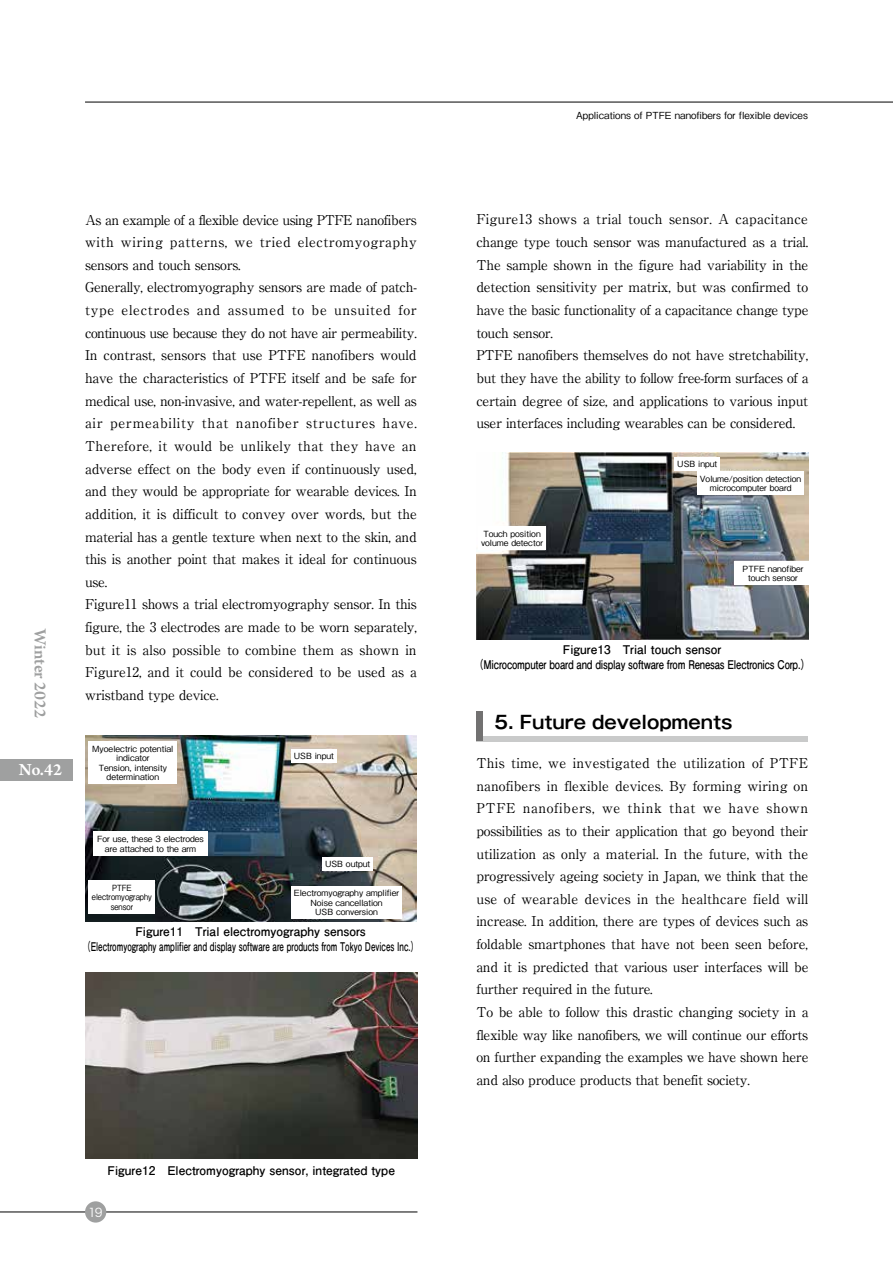
<style>
.page{position:relative;width:893px;height:1263px;background:#fff}
.page>*{position:absolute;margin:0;border:0;box-sizing:border-box;transform-origin:0 0}
.t1{font:700 18px "Gothic MB101 Pro De";color:#000}
.t2{font:600 18px "Arno Pro";color:#9fa0a0}
.t3{font:600 18px "Arno Pro";color:#fff}
.t4{font:13.5px/22.6px "Ryumin Pro";letter-spacing:-.02em;color:#000}
.t5{font:700 12px/14.9px "Futo Go B101 Pro";color:#000;text-align:center}
.t6{font:700 12px/14.9px "Futo Go B101 Pro";letter-spacing:-.02em;color:#000;text-align:center}
.t7{font:12px "Hira Kaku Pro W3";color:#fff}
.t8{font:500 9.75px "Gothic BBB Pro";color:#000}
.t9{font:500 8.55px/9.6px "Gothic BBB Pro";color:#000;text-align:center}
.t10{font:500 8.55px/9.6px "Gothic BBB Pro";color:#000;text-align:center;scale:.88 1}
</style>
<div class="page">
<div style="left:476px;top:736px;width:332px;height:5px;background:#c9caca"></div>
<div style="left:476px;top:711px;width:7px;height:30px;background:#727171"></div>
<img style="left:86px;top:972px;width:331px;height:187px">
<img style="left:85px;top:735px;width:332px;height:186px">
<div style="left:291px;top:749px;width:45px;height:14px;background:#fff"></div>
<div style="left:89px;top:742px;width:88px;height:42px;background:#fff"></div>
<div style="left:322px;top:857px;width:51px;height:14px;background:#fff"></div>
<div style="left:291px;top:886px;width:111px;height:33px;background:#fff"></div>
<div style="left:89px;top:880px;width:66px;height:33px;background:#fff"></div>
<div style="left:93px;top:831px;width:115px;height:25px;background:#fff"></div>
<img style="left:476px;top:453px;width:332px;height:186px">
<div style="left:675px;top:457px;width:45px;height:14px;background:#fff"></div>
<div style="left:697px;top:472px;width:107px;height:23px;background:#fff"></div>
<div style="left:734px;top:561px;width:78px;height:24px;background:#fff"></div>
<div style="left:478px;top:526px;width:68px;height:24px;background:#fff"></div>
<div style="left:0;top:759px;width:72px;height:21px;background:#9fa0a0"></div>
<hr style="left:0;top:1212px;width:417px;height:1px;background:#000">
<div style="left:85px;top:1201px;width:21px;height:21px;background:#9fa0a0;border-radius:50%"></div>
<hr style="left:85px;top:102px;width:808px;height:1px;background:#000">
<p class="t8" style="left:576px;top:108px;width:233px">Applications of PTFE nanofibers for flexible devices</p>
<h1 class="t2" style="left:51px;top:629px;width:90px;rotate:90deg">Winter 2022</h1>
<h1 class="t3" style="left:19px;top:759px;width:45px">No.42</h1>
<p class="t4" style="left:85px;top:207px;width:333px">As an example of a flexible device using PTFE nanofibers with wiring patterns, we tried electromyography sensors and touch sensors.<br>Generally, electromyography sensors are made of patch&shy;type electrodes and assumed to be unsuited for continuous use because they do not have air permeability.<br>In contrast, sensors that use PTFE nanofibers would have the characteristics of PTFE itself and be safe for medical use, non-invasive, and water-repellent, as well as air permeability that nanofiber structures have.<br>Therefore, it would be unlikely that they have an adverse effect on the body even if continuously used, and they would be appropriate for wearable devices. In addition, it is difficult to convey over words, but the material has a gentle texture when next to the skin, and this is another point that makes it ideal for continuous use.<br>Figure11 shows a trial electromyography sensor. In this figure, the 3 electrodes are made to be worn separately, but it is also possible to combine them as shown in Figure12, and it could be considered to be used as a wristband type device.</p>
<p class="t4" style="left:476px;top:207px;width:334px">Figure13 shows a trial touch sensor. A capacitance change type touch sensor was manufactured as a trial.<br>The sample shown in the figure had variability in the detection sensitivity per matrix, but was confirmed to have the basic functionality of a capacitance change type touch sensor.<br>PTFE nanofibers themselves do not have stretchability, but they have the ability to follow free-form surfaces of a certain degree of size, and applications to various input user interfaces including wearables can be considered.</p>
<h1 class="t1" style="left:476px;top:707px;width:258px">　5. Future developments</h1>
<p class="t4" style="left:476px;top:751px;width:334px">This time, we investigated the utilization of PTFE nanofibers in flexible devices. By forming wiring on PTFE nanofibers, we think that we have shown possibilities as to their application that go beyond their utilization as only a material. In the future, with the progressively ageing society in Japan, we think that the use of wearable devices in the healthcare field will increase. In addition, there are types of devices such as foldable smartphones that have not been seen before, and it is predicted that various user interfaces will be further required in the future.<br>To be able to follow this drastic changing society in a flexible way like nanofibers, we will continue our efforts on further expanding the examples we have shown here and also produce products that benefit society.</p>
<p class="t9" style="left:700px;top:456px;width:103px;line-height:14.4px;text-align:left;text-indent:-23px">USB input<br>Volume/position detection</p>
<p class="t9" style="left:710px;top:482px;width:83px">microcomputer board</p>
<p class="t9" style="left:481px;top:528px;width:64px;text-align:left">Touch position volume detector</p>
<p class="t9" style="left:742px;top:562px;width:63px">PTFE nanofiber touch sensor</p>
<p class="t6" style="left:474px;top:640px;width:338px">Figure13　Trial touch sensor<br>（Microcomputer board and display software from Renesas Electronics Corp.）</p>
<p class="t9" style="left:92px;top:743px;width:83px">Myoelectric potential indicator<br>Tension, intensity determination</p>
<p class="t9" style="left:294px;top:750px;width:42px">USB input</p>
<p class="t9" style="left:97px;top:833px;width:108px">For use, these 3 electrodes are attached to the arm</p>
<p class="t9" style="left:325px;top:858px;width:47px">USB output</p>
<p class="t9" style="left:294px;top:887px;width:107px">Electromyography amplifier<br>Noise cancellation<br>USB conversion</p>
<p class="t10" style="left:92px;top:881px;width:70px">PTFE electromyography sensor</p>
<p class="t5" style="left:82px;top:923px;width:338px">Figure11　Trial electromyography sensors<br>（Electromyography amplifier and display software are products from Tokyo Devices Inc.）</p>
<p class="t5" style="left:108px;top:1162px;width:289px">Figure12　Electromyography sensor, integrated type</p>
<p class="t7" style="left:88px;top:1201px;width:16px">19</p>
</div>
